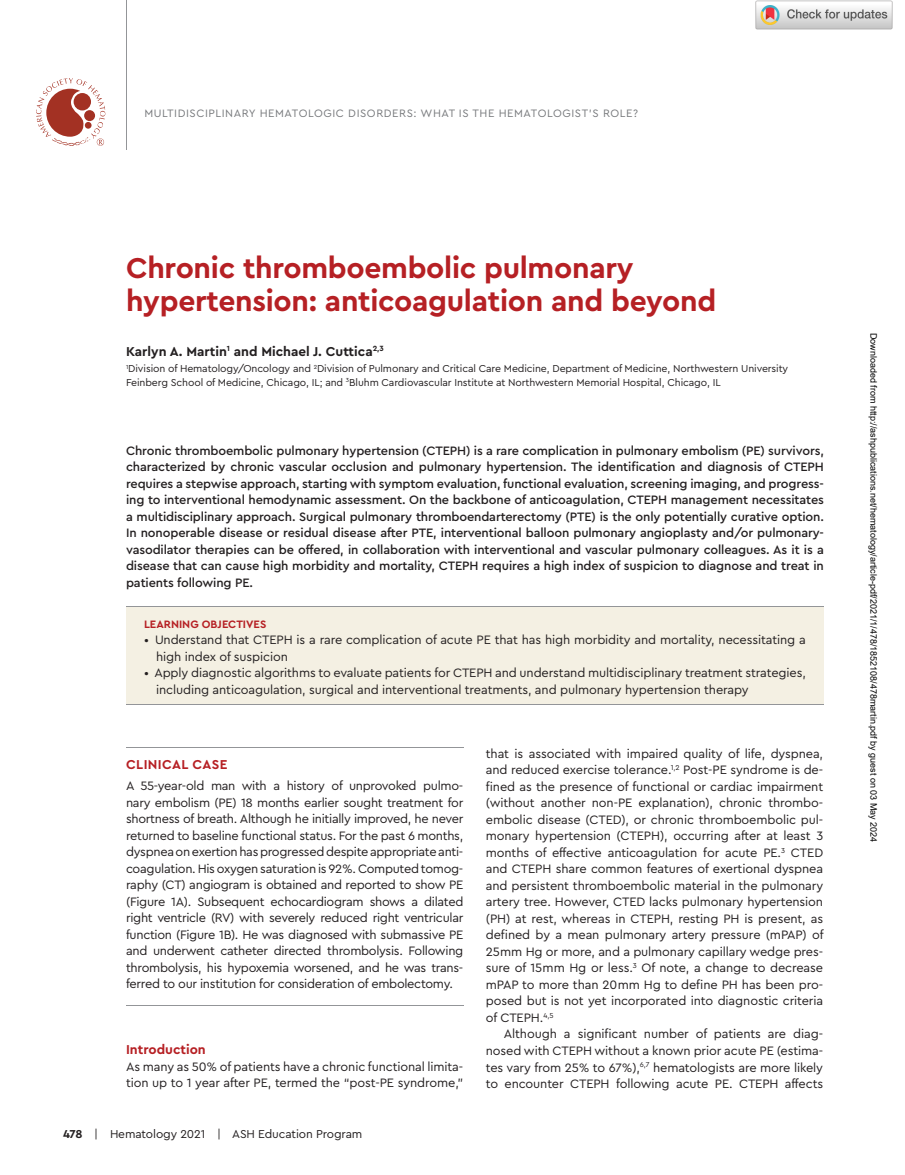
<style>
.page{position:relative;width:905px;height:1175px;background:#fff}
.page>*{position:absolute;margin:0;border:0;box-sizing:border-box;transform-origin:0 0}
.t1{font:700 30px/33px "Cera Pro";letter-spacing:-.01em;color:#b62024}
.t2{font:700 13.5px "Cera Pro";color:#231f20}
.t3{font:700 13.5px "Cera Pro";letter-spacing:.03em;color:#b62024}
.t4{font:700 13.5px "Cera Pro";color:#b62024}
.t5{font:12.75px/16.5px "Cera Pro";letter-spacing:-.01em;color:#231f20}
.t6{font:500 12.75px/16.5px "Cera Pro";letter-spacing:-.01em;color:#231f20;text-align:justify}
.t7{font:12px "Cera Pro";letter-spacing:-.01em;color:#231f20}
.t8{font:11.25px "Cera Pro";letter-spacing:.05em;color:#76787b}
.t9{font:700 11.25px "Cera Pro";color:#b62024}
.t10{font:10.5px/13.5px "Cera Pro";letter-spacing:-.01em;color:#231f20}
.t11{font:9px "Arial";color:#000}
.s1{font-weight:700}
</style>
<div class="page">
<hr style="left:126px;top:0;width:1px;height:149px;background:#939598">
<svg style="left:36px;top:78px;width:69px;height:68px"></svg>
<div style="left:126px;top:606px;width:698px;height:98px;background:#f4f0e3"></div>
<hr style="left:126px;top:605px;width:698px;height:1px;background:#939598">
<hr style="left:126px;top:704px;width:698px;height:1px;background:#939598">
<hr style="left:126px;top:747px;width:337px;height:1px;background:#939598">
<hr style="left:126px;top:1005px;width:337px;height:1px;background:#939598">
<img style="left:755px;top:0;width:138px;height:30px">
<p class="t8" style="left:144px;top:106px;width:495px">MULTIDISCIPLINARY HEMATOLOGIC DISORDERS: WHAT IS THE HEMATOLOGIST ’ S ROLE ?</p>
<h1 class="t1" style="left:126px;top:250px;width:591px">Chronic throm bo em bolic pul mo nary hyper ten sion: anticoagulation and beyond</h1>
<p class="t2" style="left:126px;top:342px;width:259px">Karlyn A. Martin <sup>1</sup> and Michael J. Cuttica <sup>2,3</sup></p>
<p class="t10" style="left:126px;top:362px;width:663px"><sup>1</sup> Division of Hematology / Oncology and <sup>2</sup> Division of Pulmonary and Critical Care Medicine, Department of Medicine, Northwestern University<br>Feinberg School of Medicine , Chicago, IL; and <sup>3</sup> Bluhm Cardiovascular Institute at Northwestern Memorial Hospital, Chicago, IL</p>
<p class="t6" style="left:126px;top:442px;width:699px">Chronic throm bo em bolic pul mo nary hyper ten sion (CTEPH) is a rare com pli ca tion in pul mo nary embolism (PE) sur vi vors, char ac ter ized by chronic vas cu lar occlu sion and pul mo nary hyper ten sion. The iden ti fica tion and diag no sis of CTEPH requires a step wise approach, starting with symp tom eval u a tion, func tional eval u a tion, screen ing imag ing, and progress&shy;ing to interventional hemo dy namic assess ment. On the back bone of anticoagulation, CTEPH man age ment neces si tates a mul ti dis ci plin ary approach. Surgical pul mo nary thromboendarterectomy (PTE) is the only poten tially cura tive option.<br>In nonoperable dis ease or resid ual dis ease after PTE, interventional bal loon pul mo nary angio plasty and / or pul mo nary - vaso di la tor ther a pies can be offered, in col lab o ra tion with interventional and vas cu lar pul mo nary col leagues. As it is a dis ease that can cause high mor bid ity and mor tal ity, CTEPH requires a high index of suspicion to diagnose and treat in patients following PE.</p>
<p class="t9" style="left:144px;top:616px;width:124px">LEARNING OBJECTIVES</p>
<p class="t5" style="left:156px;top:631px;width:651px;text-indent:-12px">• Understand that CTEPH is a rare com pli ca tion of acute PE that has high mor bid ity and mor tal ity, neces si tat ing a high index of sus pi cion</p>
<p class="t5" style="left:156px;top:664px;width:651px;text-indent:-12px">• Apply diag nos tic algo rithms to eval u ate patients for CTEPH and under stand mul ti dis ci plin ary treat ment strat e gies, includ ing anticoagulation, sur gi cal and interventional treat ments, and pul mo nary hyper ten sion ther apy</p>
<p class="t3" style="left:126px;top:756px;width:103px">CLINICAL CASE</p>
<p class="t5" style="left:126px;top:777px;width:339px;text-align:justify">A 55 - year - old man with a his tory of unpro voked pul mo&shy;nary embolism (PE) 18 months ear lier sought treat ment for short ness of breath. Although he ini tially improved, he never returned to base line func tional sta tus. For the past 6 months, dyspnea on exer tion has progressed despite appro pri ate anti&shy;coagulation. His oxy gen sat u ra tion is 92 % . Computed tomog&shy;ra phy (CT) angio gram is obtained and reported to show PE ( Figure 1A). Subsequent echo car dio gram shows a dilated right ven tri cle (RV) with severely reduced right ven tric u lar func tion (Figure 1B). He was diag nosed with submassive PE and under went cath e ter directed thrombolysis. Following thrombolysis, his hyp ox emia wors ened, and he was trans&shy;ferred to our insti tu tion for con sid er ation of embo lec tomy.</p>
<p class="t4" style="left:126px;top:1041px;width:81px">Introduction</p>
<p class="t5" style="left:126px;top:1057px;width:339px">As many as 50 % of patients have a chronic func tional lim i ta&shy;tion up to 1 year after PE, termed the “ post - PE syn drome,”</p>
<p class="t7" style="left:63px;top:1126px;width:301px"><span class="s1">478</span> | Hematology 2021 | ASH Education Program</p>
<p class="t5" style="left:486px;top:744px;width:339px;text-align:justify">that is asso ci ated with impaired qual ity of life, dyspnea, and reduced exer cise tol er ance. <sup>1,2</sup> Post - PE syn drome is de&shy;fined as the pres ence of func tional or car diac impair ment (with out another non - PE expla na tion), chronic throm bo&shy;em bolic dis ease (CTED), or chronic throm bo em bolic pul&shy;mo nary hyper ten sion (CTEPH), occur ring after at least 3 months of effec tive anticoagulation for acute PE. <sup>3</sup> CTED and CTEPH share com mon fea tures of exertional dyspnea and per sis tent throm bo em bolic mate rial in the pul mo nary artery tree. However, CTED lacks pul mo nary hyper ten sion (PH) at rest, whereas in CTEPH, rest ing PH is pres ent, as defined by a mean pul mo nary artery pres sure (mPAP) of 25 mm Hg or more, and a pul mo nary cap il lary wedge pres&shy;sure of 15 mm Hg or less. <sup>3</sup> Of note, a change to decrease mPAP to more than 20 mm Hg to define PH has been pro&shy;posed but is not yet incor po rated into diag nos tic cri te ria of CTEPH. <sup>4,5</sup></p>
<p class="t5" style="left:486px;top:1025px;width:339px;text-align:justify;text-indent:18px">Although a sig nificant num ber of patients are diag&shy;nosed with CTEPH with out a known prior acute PE (esti ma&shy;tes vary from 25 % to 67 % ), <sup>6,7</sup> hema tol o gists are more likely to encoun ter CTEPH fol low ing acute PE. CTEPH affects</p>
<p class="t11" style="left:877px;top:333px;width:511px;rotate:90deg">Downloaded from http://ashpublications.net/hematology/article-pdf/2021/1/478/1852108/478martin.pdf by guest on 03 May 2024</p>
</div>
